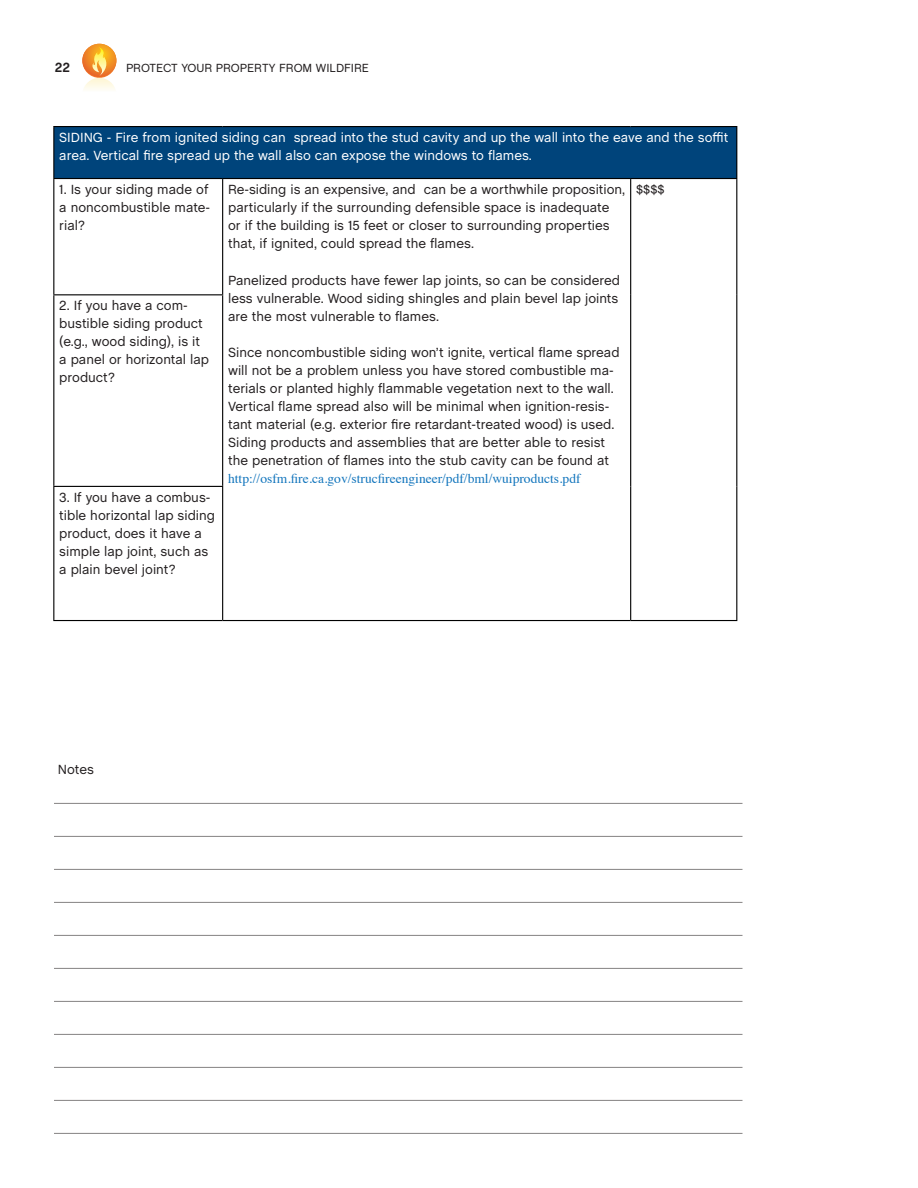
<style>
.page{position:relative;width:918px;height:1188px;background:#fff}
.page>*{position:absolute;margin:0;border:0;box-sizing:border-box;transform-origin:0 0}
.Body{font:13.5px/18px "Chalet";color:#231f20}
.t1{font:13.5px/18px "Chalet";color:#fff}
.t2{font:700 13.5px "Chalet";color:#231f20}
.t3{font:12px "Chalet";color:#231f20}
.s1{font-family:"Times";color:#1074bc}
</style>
<div class="page">
<svg style="left:82px;top:44px;width:34px;height:46px"></svg>
<div style="left:54px;top:127px;width:683px;height:52px;background:#00447b"></div>
<hr style="left:736px;top:127px;width:1px;height:51px;background:#000">
<hr style="left:736px;top:179px;width:1px;height:116px;background:#000">
<hr style="left:736px;top:295px;width:1px;height:191px;background:#000">
<hr style="left:736px;top:486px;width:1px;height:134px;background:#000">
<hr style="left:53px;top:126px;width:170px;height:1px;background:#000">
<hr style="left:223px;top:126px;width:408px;height:1px;background:#000">
<hr style="left:631px;top:126px;width:106px;height:1px;background:#000">
<hr style="left:53px;top:178px;width:170px;height:1px;background:#000">
<hr style="left:223px;top:178px;width:408px;height:1px;background:#000">
<hr style="left:631px;top:178px;width:106px;height:1px;background:#000">
<hr style="left:53px;top:294px;width:170px;height:1px;background:#000">
<hr style="left:53px;top:486px;width:170px;height:1px;background:#000">
<hr style="left:53px;top:620px;width:170px;height:1px;background:#000">
<hr style="left:223px;top:620px;width:408px;height:1px;background:#000">
<hr style="left:631px;top:620px;width:106px;height:1px;background:#000">
<hr style="left:53px;top:127px;width:1px;height:51px;background:#000">
<hr style="left:53px;top:179px;width:1px;height:115px;background:#000">
<hr style="left:222px;top:179px;width:1px;height:115px;background:#000">
<hr style="left:630px;top:179px;width:1px;height:116px;background:#000">
<hr style="left:53px;top:295px;width:1px;height:191px;background:#000">
<hr style="left:222px;top:295px;width:1px;height:191px;background:#000">
<hr style="left:630px;top:295px;width:1px;height:191px;background:#000">
<hr style="left:53px;top:487px;width:1px;height:133px;background:#000">
<hr style="left:222px;top:487px;width:1px;height:133px;background:#000">
<hr style="left:630px;top:486px;width:1px;height:134px;background:#000">
<hr style="left:54px;top:803px;width:688px;height:1px;background:#231f20">
<hr style="left:54px;top:836px;width:688px;height:1px;background:#231f20">
<hr style="left:54px;top:869px;width:688px;height:1px;background:#231f20">
<hr style="left:54px;top:902px;width:688px;height:1px;background:#231f20">
<hr style="left:54px;top:935px;width:688px;height:1px;background:#231f20">
<hr style="left:54px;top:968px;width:688px;height:1px;background:#231f20">
<hr style="left:54px;top:1001px;width:688px;height:1px;background:#231f20">
<hr style="left:54px;top:1034px;width:688px;height:1px;background:#231f20">
<hr style="left:54px;top:1067px;width:688px;height:1px;background:#231f20">
<hr style="left:54px;top:1100px;width:688px;height:1px;background:#231f20">
<hr style="left:54px;top:1133px;width:688px;height:1px;background:#231f20">
<p class="t2" style="left:55px;top:59px;width:17px">22</p>
<p class="t3" style="left:126px;top:61px;width:244px">Protect your property from wi ldfire</p>
<p class="t1" style="left:59px;top:129px;width:670px">SIDING - Fire from ignited siding can spread into the stud cavity and up the wall into the eave and the soffit area. Vertical fire spread up the wall also can expose the windows to flames.</p>
<p class="Body" style="left:59px;top:181px;width:152px">1. Is your siding made of a noncombustible mate&shy;rial?</p>
<p class="Body" style="left:228px;top:181px;width:399px">Re-siding is an expensive, and can be a worthwhile proposition, particularly if the surrounding defensible space is inadequate or if the building is 15 feet or closer to surrounding properties that, if ignited, could spread the flames.</p>
<p class="Body" style="left:228px;top:271px;width:394px">Panelized products have fewer lap joints, so can be considered less vulnerable. Wood siding shingles and plain bevel lap joints are the most vulnerable to flames.</p>
<p class="Body" style="left:228px;top:344px;width:393px">Since noncombustible siding won’t ignite, vertical flame spread will not be a problem unless you have stored combustible ma&shy;terials or planted highly flammable vegetation next to the wall.<br>Vertical flame spread also will be minimal when ignition-resis&shy;tant material (e.g. exterior fire retardant-treated wood) is used.<br>Siding products and assemblies that are better able to resist the penetration of flames into the stub cavity can be found at <span class="s1">http://osfm.fire.ca.gov/strucfireengineer/pdf/bml/wuiproducts.pdf</span></p>
<p class="Body" style="left:636px;top:181px;width:30px">$$$$</p>
<p class="Body" style="left:59px;top:297px;width:151px">2. If you have a com&shy;bustible siding product (e.g., wood siding), is it a panel or horizontal lap product?</p>
<p class="Body" style="left:59px;top:488px;width:157px">3. If you have a combus&shy;tible horizontal lap siding product, does it have a simple lap joint, such as a plain bevel joint?</p>
<p class="Body" style="left:58px;top:761px;width:38px">Notes</p>
</div>
